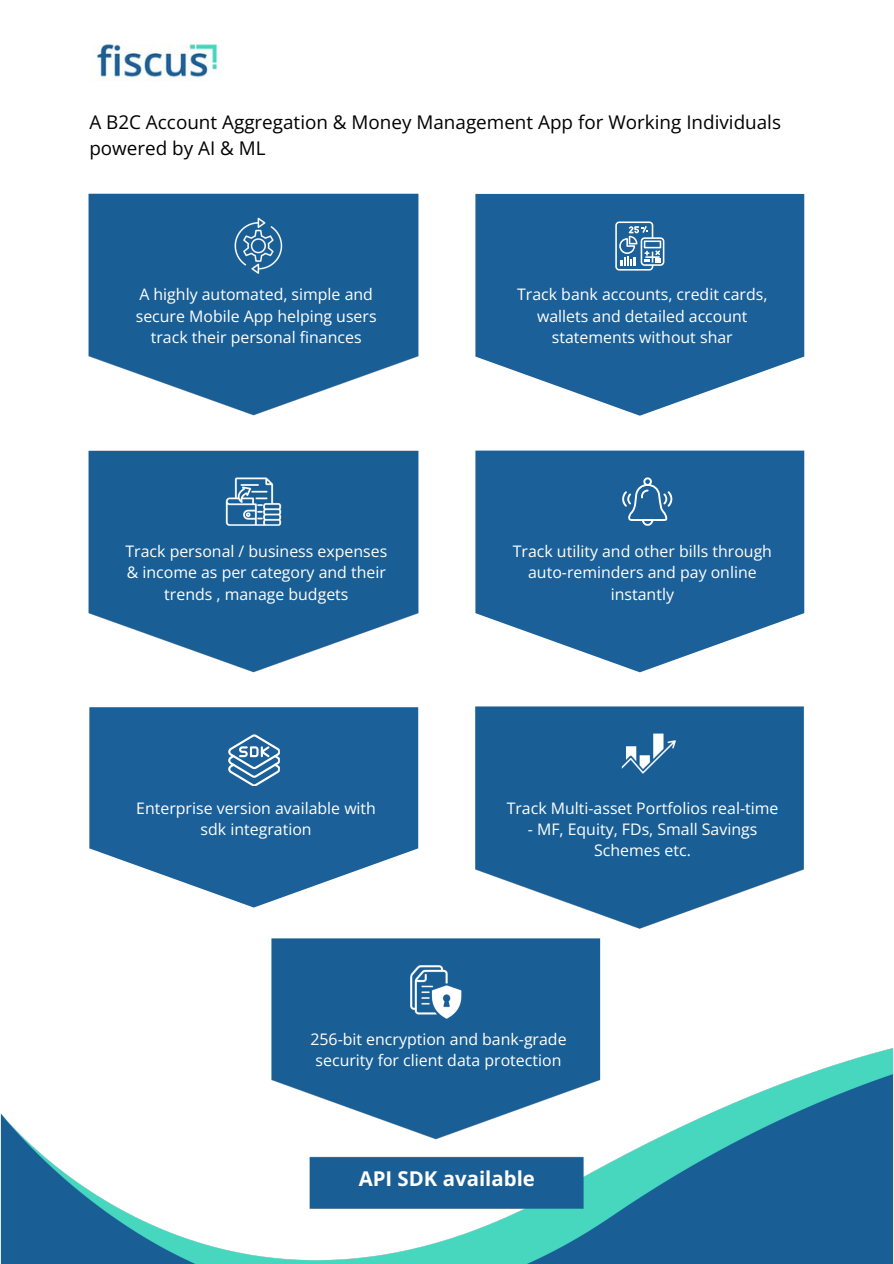
<style>
.page{position:relative;width:894px;height:1264px;background:#fff}
.page>*{position:absolute;margin:0;border:0;box-sizing:border-box;transform-origin:0 0}
.t1{font:700 20.4px "Open Sans";color:#fff}
.t2{font:18.9px/25.8px "Open Sans";color:#000}
.t3{font:15.9px/21.3px "Open Sans";color:#fff;text-align:center}
</style>
<div class="page">
<img style="left:96px;top:44px;width:126px;height:35px">
<img style="left:88px;top:450px;width:331px;height:223px">
<img style="left:88px;top:193px;width:331px;height:223px">
<img style="left:0;top:706px;width:893px;height:557px">
<svg style="left:475px;top:194px;width:329px;height:222px;background:#3b76a6"></svg>
<svg style="left:615px;top:221px;width:49px;height:49px"></svg>
<svg style="left:475px;top:450px;width:329px;height:222px;background:#3b76a6"></svg>
<svg style="left:622px;top:477px;width:50px;height:48px;background:#427ba9"></svg>
<p class="t2" style="left:89px;top:109px;width:693px">A B2C Account Aggregation &amp; Money Management App for Working Individuals powered by AI &amp; ML</p>
<h2 class="t3" style="left:136px;top:283px;width:242px">A highly automated, simple and secure Mobile App helping users track their personal finances</h2>
<p class="t3" style="left:125px;top:540px;width:263px">Track personal / business expenses &amp; income as per category and their trends , manage budgets</p>
<p class="t3" style="left:136px;top:796px;width:241px">Enterprise version available with sdk integration</p>
<p class="t3" style="left:517px;top:283px;width:252px">Track bank accounts, credit cards, wallets and detailed account statements without shar</p>
<p class="t3" style="left:512px;top:540px;width:261px">Track utility and other bills through auto-reminders and pay online instantly</p>
<p class="t3" style="left:506px;top:796px;width:273px">Track Multi-asset Portfolios real-time</p>
<p class="t3" style="left:527px;top:818px;width:231px">- MF, Equity, FDs, Small Savings<br>Schemes etc.</p>
<p class="t3" style="left:310px;top:1028px;width:257px">256-bit encryption and bank-grade security for client data protection</p>
<p class="t1" style="left:358px;top:1164px;width:178px">API SDK available</p>
</div>
